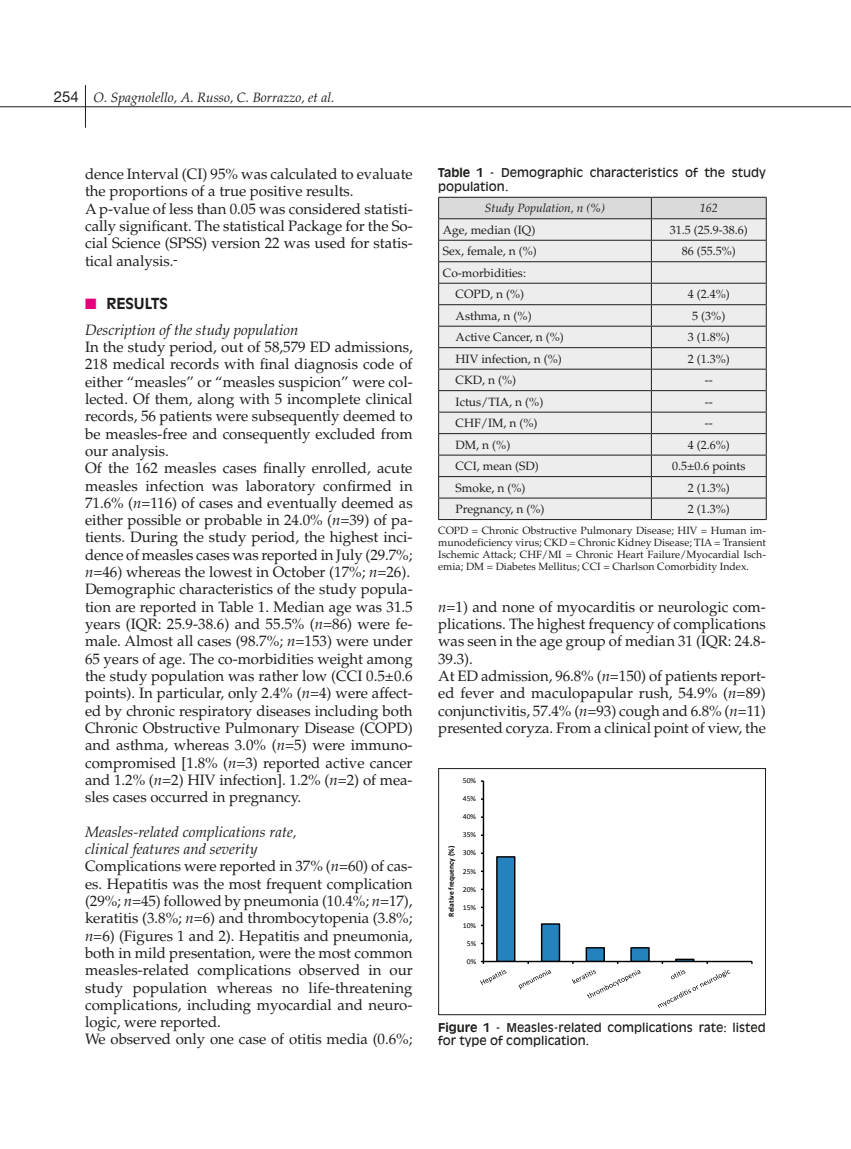
<style>
.page{position:relative;width:851px;height:1149px;background:#fff}
.page>*{position:absolute;margin:0;border:0;box-sizing:border-box;transform-origin:0 0}
.t1{font:15px/17.2px "Palatino LT Std";color:#1d1d1b}
.t2{font:italic 15px "Palatino LT Std";color:#1d1d1b}
.t3{font:700 15px "Antique Olive Std";color:#1d1d1b}
.t4{font:italic 13.5px "Palatino LT Std";color:#1d1d1b}
.t5{font:12px/21.5px "Palatino LT Std";color:#1d1d1b;text-align:right}
.t6{font:12px/13.5px "Antique Olive Std";color:#1d1d1b}
.t7{font:italic 12px "Palatino LT Std";color:#1d1d1b}
.t8{font:10.5px/12px "Palatino LT Std";color:#1d1d1b;text-align:justify}
.t9{font:700 7.8px "Calibri";color:#000}
.t10{font:7.5px "Calibri";letter-spacing:.005em;color:#000}
.s1{font-family:"Helvetica Neue LT Std";font-style:normal;font-size:15px}
.s2{color:#e6007e}
.s3{font-style:italic}
.s4{font-weight:700}
</style>
<div class="page">
<hr style="left:85px;top:85px;width:1px;height:43px;background:#1d1d1b">
<hr style="left:0;top:106px;width:850px;height:1px;background:#1d1d1b">
<hr style="left:438px;top:519px;width:213px;height:1px;background:#1d1d1b">
<hr style="left:651px;top:519px;width:115px;height:1px;background:#1d1d1b">
<svg style="left:438px;top:197px;width:328px;height:322px;background:#e1e1e0"></svg>
<div style="left:497px;top:856px;width:17px;height:105px;background:#2482bf"></div>
<div style="left:496px;top:855px;width:19px;height:106px;border:1px solid #000"></div>
<div style="left:541px;top:923px;width:18px;height:38px;background:#2482bf"></div>
<div style="left:541px;top:923px;width:19px;height:38px;border:1px solid #000"></div>
<div style="left:586px;top:947px;width:18px;height:14px;background:#2482bf"></div>
<div style="left:585px;top:946px;width:20px;height:15px;border:1px solid #000"></div>
<div style="left:631px;top:947px;width:18px;height:14px;background:#2482bf"></div>
<div style="left:630px;top:946px;width:19px;height:15px;border:1px solid #000"></div>
<div style="left:675px;top:958px;width:19px;height:3px;border:1px solid #000"></div>
<hr style="left:482px;top:780px;width:2px;height:181px;background:#000">
<hr style="left:483px;top:960px;width:268px;height:1px;background:#000">
<svg style="left:480px;top:970px;width:26px;height:14px"></svg>
<svg style="left:518px;top:970px;width:33px;height:19px"></svg>
<svg style="left:571px;top:970px;width:69px;height:28px"></svg>
<svg style="left:657px;top:970px;width:73px;height:37px"></svg>
<div style="left:438px;top:768px;width:327px;height:246px;border:1px solid #1d1d1b"></div>
<p class="t4" style="left:54px;top:89px;width:282px"><span class="s1">254</span> O. Spagnolello, A. Russo, C. Borrazzo, et al.</p>
<p class="t1" style="left:85px;top:165px;width:329px">dence Interval (CI) 95% was calculated to evaluate the proportions of a true positive results.<br>A p-value of less than 0.05 was considered statisti&shy;cally significant. The statistical Package for the So&shy;cial Science (SPSS) version 22 was used for statis&shy;tical analysis.</p>
<p class="t3" style="left:85px;top:294px;width:84px"><span class="s2">■</span> RESULTS</p>
<p class="t2" style="left:85px;top:321px;width:215px">Description of the study population</p>
<p class="t1" style="left:85px;top:338px;width:329px">In the study period, out of 58,579 ED admissions, 218 medical records with final diagnosis code of either “measles” or “measles suspicion” were col&shy;lected. Of them, along with 5 incomplete clinical records, 56 patients were subsequently deemed to be measles-free and consequently excluded from our analysis.<br>Of the 162 measles cases finally enrolled, acute measles infection was laboratory confirmed in 71.6% (<span class="s3">n</span>=116) of cases and eventually deemed as either possible or probable in 24.0% (<span class="s3">n</span>=39) of pa&shy;tients. During the study period, the highest inci&shy;dence of measles cases was reported in July (29.7%; <span class="s3">n</span>=46) whereas the lowest in October (17%; <span class="s3">n</span>=26).<br>Demographic characteristics of the study popula&shy;tion are reported in Table 1. Median age was 31.5 years (IQR: 25.9-38.6) and 55.5% (<span class="s3">n</span>=86) were fe&shy;male. Almost all cases (98.7%; <span class="s3">n</span>=153) were under 65 years of age. The co-morbidities weight among the study population was rather low (CCI 0.5±0.6 points). In particular, only 2.4% (<span class="s3">n</span>=4) were affect&shy;ed by chronic respiratory diseases including both Chronic Obstructive Pulmonary Disease (COPD) and asthma, whereas 3.0% (<span class="s3">n</span>=5) were immuno&shy;compromised [1.8% (<span class="s3">n</span>=3) reported active cancer and 1.2% (<span class="s3">n</span>=2) HIV infection]. 1.2% (<span class="s3">n</span>=2) of mea&shy;sles cases occurred in pregnancy.</p>
<p class="t1" style="left:85px;top:823px;width:329px"><span class="s3">Measles-related complications rate,<br>clinical features and severity<br></span>Complications were reported in 37% (<span class="s3">n</span>=60) of cas&shy;es. Hepatitis was the most frequent complication (29%; <span class="s3">n</span>=45) followed by pneumonia (10.4%; <span class="s3">n</span>=17), keratitis (3.8%; <span class="s3">n</span>=6) and thrombocytopenia (3.8%; <span class="s3">n</span>=6) (Figures 1 and 2). Hepatitis and pneumonia, both in mild presentation, were the most common measles-related complications observed in our study population whereas no life-threatening complications, including myocardial and neuro&shy;logic, were reported.<br>We observed only one case of otitis media (0.6%;</p>
<p class="t6" style="left:438px;top:166px;width:329px"><span class="s4">Table 1</span> - Demographic characteristics of the study population.</p>
<p class="t7" style="left:485px;top:201px;width:121px">Study Population, n (%)</p>
<p class="t7" style="left:699px;top:201px;width:19px">162</p>
<p class="t5" style="left:443px;top:219px;width:94px">Age, median (IQ)</p>
<p class="t5" style="left:669px;top:219px;width:79px">31.5 (25.9-38.6)</p>
<p class="t5" style="left:443px;top:241px;width:95px">Sex, female, n (%)</p>
<p class="t5" style="left:681px;top:241px;width:56px">86 (55.5%)</p>
<p class="t5" style="left:443px;top:262px;width:85px">Co-morbidities:<br>COPD, n (%)</p>
<p class="t5" style="left:687px;top:283px;width:44px">4 (2.4%)</p>
<p class="t5" style="left:455px;top:305px;width:77px">Asthma, n (%)</p>
<p class="t5" style="left:692px;top:305px;width:35px">5 (3%)</p>
<p class="t5" style="left:455px;top:326px;width:110px">Active Cancer, n (%)</p>
<p class="t5" style="left:687px;top:326px;width:44px">3 (1.8%)</p>
<p class="t5" style="left:455px;top:348px;width:108px">HIV infection, n (%)</p>
<p class="t5" style="left:687px;top:348px;width:44px">2 (1.3%)</p>
<p class="t5" style="left:455px;top:369px;width:62px">CKD, n (%)</p>
<p class="t5" style="left:704px;top:369px;width:9px">--</p>
<p class="t5" style="left:455px;top:391px;width:89px">Ictus/TIA, n (%)</p>
<p class="t5" style="left:704px;top:391px;width:9px">--</p>
<p class="t5" style="left:455px;top:412px;width:83px">CHF/IM, n (%)</p>
<p class="t5" style="left:704px;top:412px;width:9px">--</p>
<p class="t5" style="left:455px;top:434px;width:56px">DM, n (%)</p>
<p class="t5" style="left:687px;top:434px;width:44px">4 (2.6%)</p>
<p class="t5" style="left:455px;top:455px;width:84px">CCI, mean (SD)</p>
<p class="t5" style="left:672px;top:455px;width:75px">0.5±0.6 points</p>
<p class="t5" style="left:455px;top:477px;width:71px">Smoke, n (%)</p>
<p class="t5" style="left:687px;top:477px;width:44px">2 (1.3%)</p>
<p class="t5" style="left:455px;top:498px;width:90px">Pregnancy, n (%)</p>
<p class="t5" style="left:687px;top:498px;width:44px">2 (1.3%)</p>
<p class="t8" style="left:438px;top:525px;width:329px">COPD = Chronic Obstructive Pulmonary Disease; HIV = Human im&shy;munodeficiency virus; CKD = Chronic Kidney Disease; TIA = Transient Ischemic Attack; CHF/MI = Chronic Heart Failure/Myocardial Isch&shy;emia; DM = Diabetes Mellitus; CCI = Charlson Comorbidity Index.</p>
<p class="t1" style="left:438px;top:598px;width:329px"><span class="s3">n</span>=1) and none of myocarditis or neurologic com&shy;plications. The highest frequency of complications was seen in the age group of median 31 (IQR: 24.8- 39.3).<br>At ED admission, 96.8% (<span class="s3">n</span>=150) of patients report&shy;ed fever and maculopapular rush, 54.9% (<span class="s3">n</span>=89) conjunctivitis, 57.4% (<span class="s3">n</span>=93) cough and 6.8% (<span class="s3">n</span>=11) presented coryza. From a clinical point of view, the</p>
<p class="t10" style="left:462px;top:775px;width:15px">50%</p>
<p class="t10" style="left:462px;top:793px;width:15px">45%</p>
<p class="t10" style="left:462px;top:811px;width:15px">40%</p>
<p class="t10" style="left:462px;top:829px;width:15px">35%</p>
<p class="t9" style="left:446px;top:916px;width:72px;rotate:-90deg">Relative frequency (%)</p>
<p class="t10" style="left:462px;top:848px;width:15px">30%</p>
<p class="t10" style="left:462px;top:866px;width:15px">25%</p>
<p class="t10" style="left:462px;top:884px;width:15px">20%</p>
<p class="t10" style="left:462px;top:902px;width:15px">15%</p>
<p class="t10" style="left:462px;top:920px;width:15px">10%</p>
<p class="t10" style="left:466px;top:938px;width:11px">5%</p>
<p class="t10" style="left:466px;top:956px;width:11px">0%</p>
<p class="t6" style="left:438px;top:1020px;width:329px"><span class="s4">Figure 1</span> - Measles-related complications rate: listed for type of complication.</p>
</div>
